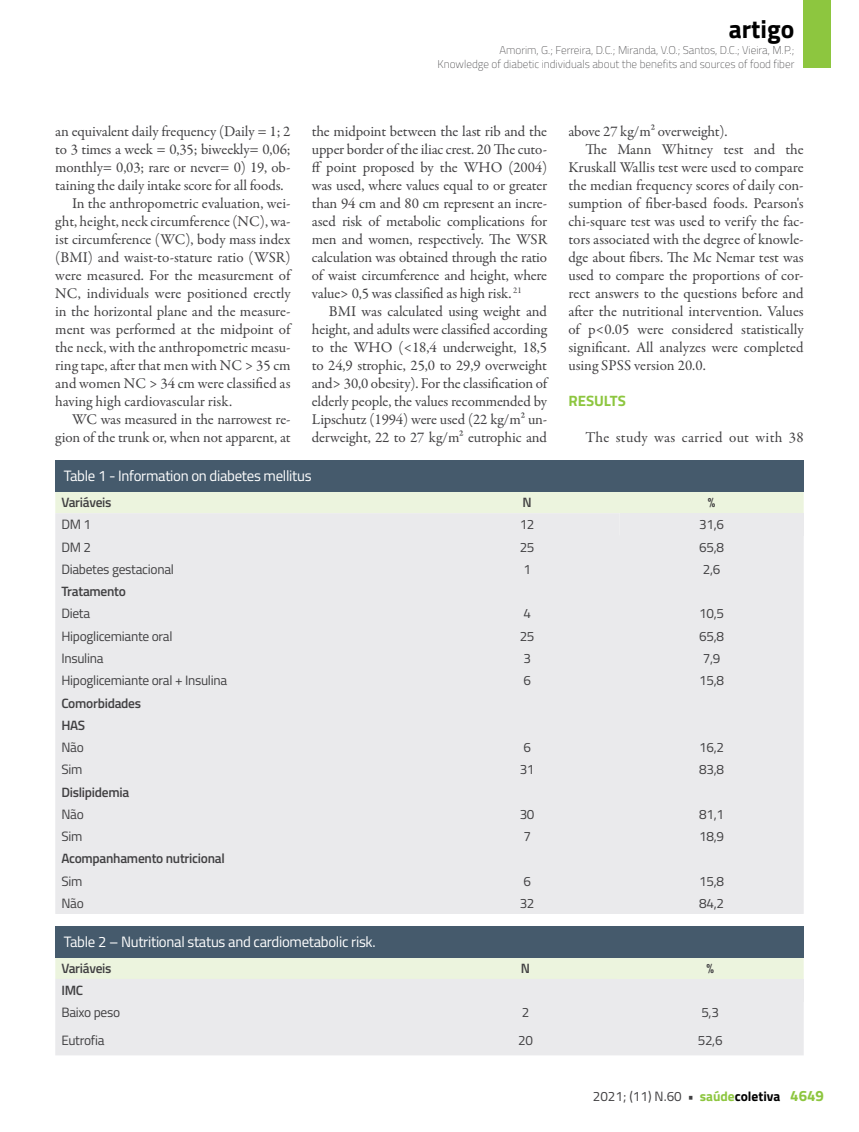
<style>
.page{position:relative;width:859px;height:1132px;background:#fff}
.page>*{position:absolute;margin:0;border:0;box-sizing:border-box;transform-origin:0 0}
.t1{font:700 25.5px "Titillium";color:#000}
.t2{font:15px/18px "Garamond Premr Pro";letter-spacing:-.005em;color:#414042;text-align:justify}
.t3{font:15px "Titillium";letter-spacing:-.02em;color:#fff}
.t4{font:15px "Garamond Premr Pro";letter-spacing:.02em;color:#414042}
.t5{font:700 15px "Titillium";color:#8dc63f}
.t6{font:13.5px "Titillium";letter-spacing:-.02em;color:#414042}
.t7{font:600 13.5px/22.2px "Titillium";letter-spacing:-.02em;color:#414042}
.t8{font:100 11.25px/13.5px "Titillium";color:#414042;text-align:right}
.s1{font-weight:700}
.s2{font-weight:700;color:#8dc63f}
.s3{font-weight:700;color:#000}
.s4{font-weight:700;font-size:15px;color:#8dc63f}
</style>
<div class="page">
<div style="left:804px;top:0;width:27px;height:68px;background:#8dc63f"></div>
<div style="left:55px;top:957px;width:749px;height:21px;background:#ecf4de"></div>
<div style="left:55px;top:978px;width:749px;height:76px;background:#eaeaec"></div>
<div style="left:617px;top:978px;width:187px;height:22px;background:#eaeaec"></div>
<div style="left:55px;top:926px;width:749px;height:31px;background:#455a6c"></div>
<div style="left:55px;top:492px;width:749px;height:21px;background:#ecf4de"></div>
<div style="left:55px;top:513px;width:749px;height:400px;background:#eaeaec"></div>
<div style="left:620px;top:513px;width:184px;height:22px;background:#eaeaec"></div>
<div style="left:55px;top:460px;width:749px;height:32px;background:#455a6c"></div>
<h1 class="t1" style="left:729px;top:10px;width:67px">artigo</h1>
<p class="t8" style="left:438px;top:43px;width:358px">Amorim, G.; Ferreira, D.C.; Miranda, V.O.; Santos, D.C.; Vieira, M.P.;<br>Knowledge of diabetic individuals about the benefits and sources of food fiber</p>
<p class="t2" style="left:55px;top:122px;width:237px">an equivalent daily frequency (Daily = 1; 2</p>
<p class="t2" style="left:55px;top:140px;width:237px">to 3 times a week = 0,35; biweekly= 0,06;</p>
<p class="t2" style="left:55px;top:158px;width:237px">monthly= 0,03; rare or never= 0) 19, ob-</p>
<p class="t2" style="left:55px;top:176px;width:230px">taining the daily intake score for all foods.</p>
<p class="t2" style="left:72px;top:194px;width:220px">In the anthropometric evaluation, wei-</p>
<p class="t2" style="left:55px;top:212px;width:237px">ght, height, neck circumference (NC), wa-</p>
<p class="t2" style="left:55px;top:230px;width:237px">ist circumference (WC), body mass index</p>
<p class="t2" style="left:55px;top:248px;width:237px">(BMI) and waist-to-stature ratio (WSR)</p>
<p class="t2" style="left:55px;top:266px;width:237px">were measured. For the measurement of</p>
<p class="t2" style="left:55px;top:284px;width:237px">NC, individuals were positioned erectly</p>
<p class="t2" style="left:55px;top:302px;width:237px">in the horizontal plane and the measure-</p>
<p class="t2" style="left:55px;top:320px;width:237px">ment was performed at the midpoint of</p>
<p class="t2" style="left:55px;top:338px;width:237px">the neck, with the anthropometric measu-</p>
<p class="t2" style="left:55px;top:356px;width:237px">ring tape, after that men with NC &gt; 35 cm</p>
<p class="t2" style="left:55px;top:374px;width:237px">and women NC &gt; 34 cm were classified as</p>
<p class="t2" style="left:55px;top:392px;width:178px">having high cardiovascular risk.</p>
<p class="t2" style="left:72px;top:410px;width:220px">WC was measured in the narrowest re-</p>
<p class="t2" style="left:55px;top:428px;width:237px">gion of the trunk or, when not apparent, at</p>
<p class="t2" style="left:312px;top:122px;width:237px">the midpoint between the last rib and the upper border of the iliac crest. 20 The cuto&shy;ff point proposed by the WHO (2004) was used, where values equal to or greater than 94 cm and 80 cm represent an incre&shy;ased risk of metabolic complications for men and women, respectively. The WSR calculation was obtained through the ratio of waist circumference and height, where value&gt; 0,5 was classified as high risk. <sup>21</sup></p>
<p class="t2" style="left:312px;top:302px;width:237px;text-indent:17px">BMI was calculated using weight and height, and adults were classified according to the WHO (&lt;18,4 underweight, 18,5 to 24,9 strophic, 25,0 to 29,9 overweight and&gt; 30,0 obesity). For the classification of elderly people, the values recommended by Lipschutz (1994) were used (22 kg/m² un&shy;derweight, 22 to 27 kg/m² eutrophic and</p>
<p class="t2" style="left:568px;top:122px;width:161px">above 27 kg/m² overweight).</p>
<p class="t2" style="left:585px;top:140px;width:220px">The Mann Whitney test and the</p>
<p class="t2" style="left:568px;top:158px;width:237px">Kruskall Wallis test were used to compare</p>
<p class="t2" style="left:568px;top:176px;width:237px">the median frequency scores of daily con-</p>
<p class="t2" style="left:568px;top:194px;width:237px">sumption of fiber-based foods. Pearson's</p>
<p class="t2" style="left:568px;top:212px;width:237px">chi-square test was used to verify the fac-</p>
<p class="t2" style="left:568px;top:230px;width:237px">tors associated with the degree of knowle-</p>
<p class="t2" style="left:568px;top:248px;width:237px">dge about fibers. The Mc Nemar test was</p>
<p class="t2" style="left:568px;top:266px;width:237px">used to compare the proportions of cor-</p>
<p class="t2" style="left:568px;top:284px;width:237px">rect answers to the questions before and</p>
<p class="t2" style="left:568px;top:302px;width:237px">after the nutritional intervention. Values</p>
<p class="t2" style="left:568px;top:320px;width:237px">of p&lt;0.05 were considered statistically</p>
<p class="t2" style="left:568px;top:338px;width:237px">significant. All analyzes were completed</p>
<p class="t2" style="left:568px;top:356px;width:139px">using SPSS version 20.0.</p>
<p class="t5" style="left:568px;top:389px;width:59px">RESULTS</p>
<p class="t4" style="left:585px;top:428px;width:220px">The study was carried out with 38</p>
<p class="t3" style="left:64px;top:464px;width:249px">Table 1 - Information on diabetes mellitus</p>
<p class="t7" style="left:61px;top:490px;width:52px">Variáveis</p>
<p class="t7" style="left:522px;top:490px;width:11px">N</p>
<p class="t7" style="left:708px;top:490px;width:9px">%</p>
<p class="t6" style="left:61px;top:514px;width:31px">DM 1</p>
<p class="t6" style="left:520px;top:514px;width:16px">12</p>
<p class="t6" style="left:699px;top:514px;width:26px">31,6</p>
<p class="t6" style="left:61px;top:537px;width:31px">DM 2</p>
<p class="t6" style="left:520px;top:537px;width:16px">25</p>
<p class="t6" style="left:699px;top:537px;width:26px">65,8</p>
<p class="t6" style="left:61px;top:559px;width:114px">Diabetes gestacional</p>
<p class="t6" style="left:523px;top:559px;width:9px">1</p>
<p class="t6" style="left:703px;top:559px;width:19px">2,6</p>
<p class="t7" style="left:61px;top:579px;width:66px">Tratamento</p>
<p class="t6" style="left:61px;top:603px;width:30px">Dieta</p>
<p class="t6" style="left:523px;top:603px;width:9px">4</p>
<p class="t6" style="left:699px;top:603px;width:26px">10,5</p>
<p class="t6" style="left:61px;top:626px;width:113px">Hipoglicemiante oral</p>
<p class="t6" style="left:520px;top:626px;width:16px">25</p>
<p class="t6" style="left:699px;top:626px;width:26px">65,8</p>
<p class="t6" style="left:61px;top:648px;width:44px">Insulina</p>
<p class="t6" style="left:523px;top:648px;width:9px">3</p>
<p class="t6" style="left:703px;top:648px;width:19px">7,9</p>
<p class="t6" style="left:61px;top:670px;width:167px">Hipoglicemiante oral + Insulina</p>
<p class="t6" style="left:523px;top:670px;width:9px">6</p>
<p class="t6" style="left:699px;top:670px;width:26px">15,8</p>
<p class="t7" style="left:61px;top:690px;width:81px">Comorbidades<br>HAS</p>
<p class="t6" style="left:61px;top:737px;width:24px">Não</p>
<p class="t6" style="left:523px;top:737px;width:9px">6</p>
<p class="t6" style="left:699px;top:737px;width:26px">16,2</p>
<p class="t6" style="left:61px;top:759px;width:23px">Sim</p>
<p class="t6" style="left:520px;top:759px;width:16px">31</p>
<p class="t6" style="left:699px;top:759px;width:26px">83,8</p>
<p class="t7" style="left:61px;top:779px;width:69px">Dislipidemia</p>
<p class="t6" style="left:61px;top:804px;width:24px">Não</p>
<p class="t6" style="left:520px;top:804px;width:16px">30</p>
<p class="t6" style="left:699px;top:804px;width:26px">81,1</p>
<p class="t6" style="left:61px;top:826px;width:23px">Sim</p>
<p class="t6" style="left:523px;top:826px;width:9px">7</p>
<p class="t6" style="left:699px;top:826px;width:26px">18,9</p>
<p class="t7" style="left:61px;top:846px;width:165px">Acompanhamento nutricional</p>
<p class="t6" style="left:61px;top:870px;width:23px">Sim</p>
<p class="t6" style="left:523px;top:870px;width:9px">6</p>
<p class="t6" style="left:699px;top:870px;width:26px">15,8</p>
<p class="t6" style="left:61px;top:893px;width:24px">Não</p>
<p class="t6" style="left:520px;top:893px;width:16px">32</p>
<p class="t6" style="left:699px;top:893px;width:26px">84,2</p>
<p class="t3" style="left:64px;top:930px;width:313px">Table 2 – Nutritional status and cardiometabolic risk.</p>
<p class="t7" style="left:61px;top:956px;width:52px">Variáveis</p>
<p class="t7" style="left:521px;top:956px;width:11px">N</p>
<p class="t7" style="left:706px;top:956px;width:9px">%</p>
<p class="t7" style="left:61px;top:978px;width:23px">IMC</p>
<p class="t6" style="left:61px;top:1002px;width:60px">Baixo peso</p>
<p class="t6" style="left:522px;top:1002px;width:9px">2</p>
<p class="t6" style="left:701px;top:1002px;width:19px">5,3</p>
<p class="t6" style="left:61px;top:1029px;width:45px">Eutrofia</p>
<p class="t6" style="left:518px;top:1029px;width:16px">20</p>
<p class="t6" style="left:698px;top:1029px;width:26px">52,6</p>
<p class="t6" style="left:593px;top:1086px;width:233px">2021; (11) N.60 <span class="s1">•</span> <span class="s2">saúde</span><span class="s3">coletiva</span> <span class="s4">4649</span></p>
</div>
